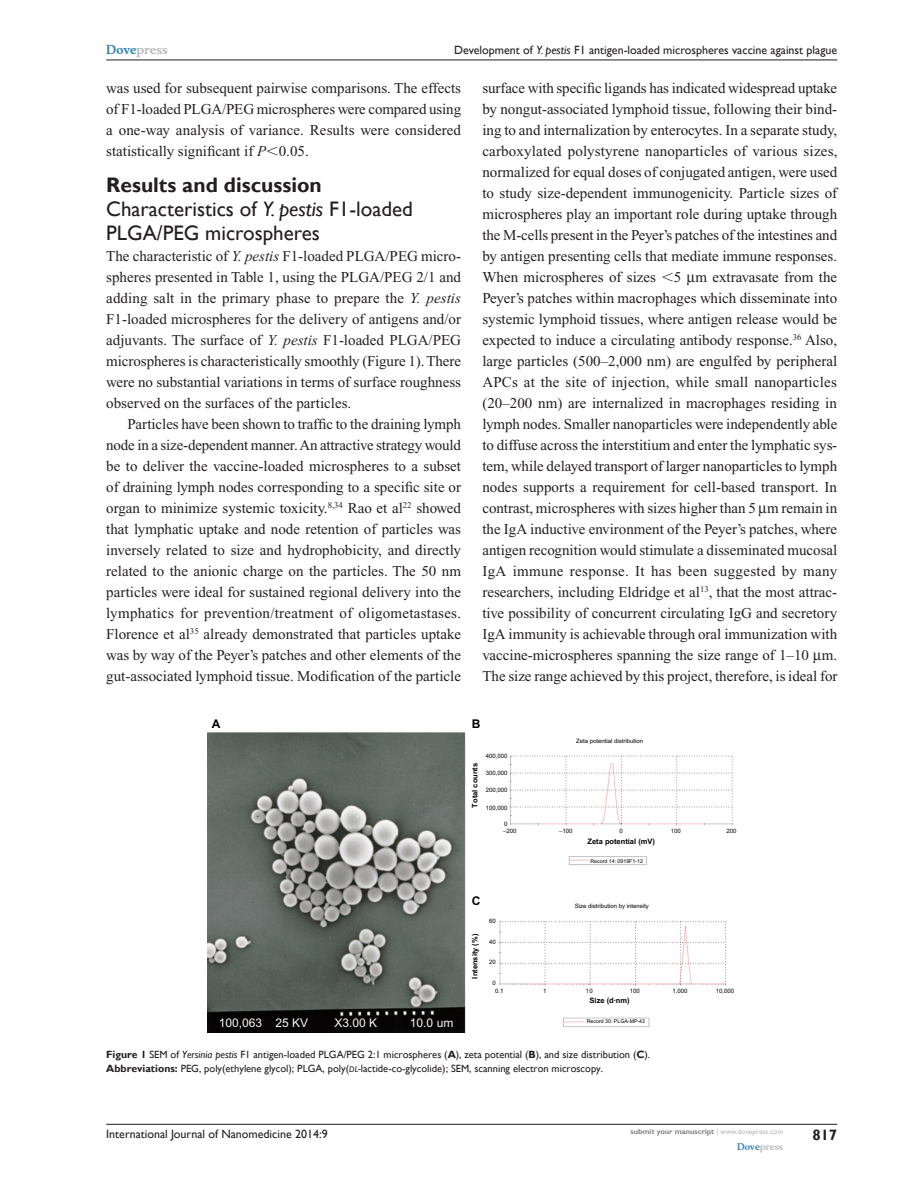
<style>
.page{position:relative;width:918px;height:1188px;background:#fff}
.page>*{position:absolute;margin:0;border:0;box-sizing:border-box;transform-origin:0 0}
.H2-after-H1{font:21px/24px "Gill Sans";color:#231f20}
.t1{font:700 21px "Gill Sans";color:#231f20}
.Tx{font:15px/21px "Times New Roman";color:#231f20;text-align:justify}
.TxF{font:15px/21px "Times New Roman";color:#231f20;text-align:justify}
.t2{font:700 15px "Gill Sans";color:#231f20}
.t3{font:12px "Gill Sans";color:#231f20}
.t4{font:12px "Arial";color:#f8faf4}
.t5{font:700 12px "Musee";color:#b8b9bc}
.t6{font:700 12px "Arial";color:#000}
.FC{font:10.5px "Gill Sans";color:#231f20}
.t7{font:700 9px "Musee";color:#b8b9bc}
.t8{font:700 7.5px "Arial";color:#000}
.t9{font:700 7.5px "Gill Sans";color:#808285}
.t10{font:6px "Arial";color:#000}
.t11{font:5.25px "Arial";color:#000}
.s1{color:#3485ae}
.s2{font-style:italic}
.s3{font-family:"Mathematical Pi One"}
.s4{color:#f6f3fb}
.s5{font-weight:700}
.s6{font-family:"Gill Sans MT Italic SC800";font-size:8.4px}
.s7{font-weight:400;color:#b8b9bc}
</style>
<div class="page">
<hr style="left:106px;top:1124px;width:731px;height:1px;background:#231f20">
<hr style="left:106px;top:60px;width:731px;height:1px;background:#231f20">
<img style="left:207px;top:732px;width:525px;height:301px">
<p class="t5" style="left:106px;top:43px;width:63px"><span class="s1">Dove</span>press</p>
<p class="t3" style="left:454px;top:43px;width:385px">Development of <span class="s2">Y. pestis</span> F1 antigen-loaded microspheres vaccine against plague</p>
<p class="TxF" style="left:106px;top:77px;width:356px">was used for subsequent pairwise comparisons. The effects of F1-loaded PLGA/PEG microspheres were compared using a one-way analysis of variance. Results were considered statistically significant if <span class="s2">P</span><span class="s3">,</span>0.05.</p>
<h1 class="t1" style="left:106px;top:172px;width:217px">Results and discussion</h1>
<p class="H2-after-H1" style="left:106px;top:197px;width:308px">Characteristics of <span class="s2">Y. pestis</span> F1-loaded<br>PLGA</p>
<p class="Tx" style="left:482px;top:77px;width:357px">surface with specific ligands has indicated widespread uptake by nongut-associated lymphoid tissue, following their bind&shy;ing to and internalization by enterocytes. In a separate study, carboxylated polystyrene nanoparticles of various sizes, normalized for equal doses of conjugated antigen, were used to study size-dependent immunogenicity. Particle sizes of microspheres play an important role during uptake through the M-cells present in the Peyer’s patches of the intestines and by antigen presenting cells that mediate immune responses.<br>When microspheres of sizes <span class="s3">,</span>5 m extravasate from the Peyer’s patches within macrophages which disseminate into systemic lymphoid tissues, where antigen release would be expected to induce a circulating antibody response.<sup>36</sup> Also, large particles (500–2,000 nm) are engulfed by peripheral APCs at the site of injection, while small nanoparticles (20–200 nm) are internalized in macrophages residing in lymph nodes. Smaller nanoparticles were independently able to diffuse across the interstitium and enter the lymphatic sys&shy;tem, while delayed transport of larger nanoparticles to lymph nodes supports a requirement for cell-based transport. In contrast, microspheres with sizes higher than 5 m remain in the IgA inductive environment of the Peyer’s patches, where antigen recognition would stimulate a disseminated mucosal IgA immune response. It has been suggested by many researchers, including Eldridge et al<sup>13</sup>, that the most attrac&shy;tive possibility of concurrent circulating IgG and secretory IgA immunity is achievable through oral immunization with vaccine-microspheres spanning the size range of 1–10 m.<br>The size range achieved by this project, therefore, is ideal for</p>
<p class="H2-after-H1" style="left:157px;top:221px;width:165px">/PEG microspheres</p>
<p class="TxF" style="left:106px;top:245px;width:356px">The characteristic of <span class="s2">Y. pestis</span> F1-loaded PLGA/PEG micro&shy;spheres presented in Table 1, using the PLGA/PEG 2/1 and adding salt in the primary phase to prepare the <span class="s2">Y. pestis </span>F1-loaded microspheres for the delivery of antigens and/or adjuvants. The surface of <span class="s2">Y. pestis</span> F1-loaded PLGA/PEG microspheres is characteristically smoothly (Figure 1). There were no substantial variations in terms of surface roughness observed on the surfaces of the particles.</p>
<p class="Tx" style="left:106px;top:413px;width:356px;text-indent:21px">Particles have been shown to traffic to the draining lymph node in a size-dependent manner. An attractive strategy would be to deliver the vaccine-loaded microspheres to a subset of draining lymph nodes corresponding to a specific site or organ to minimize systemic toxicity.<sup>8,34</sup> Rao et al<sup>22</sup> showed that lymphatic uptake and node retention of particles was inversely related to size and hydrophobicity, and directly related to the anionic charge on the particles. The 50 nm particles were ideal for sustained regional delivery into the lymphatics for prevention/treatment of oligometastases.<br>Florence et al<sup>35</sup> already demonstrated that particles uptake was by way of the Peyer’s patches and other elements of the gut-associated lymphoid tissue. Modification of the particle</p>
<p class="t6" style="left:212px;top:717px;width:10px">A</p>
<p class="t6" style="left:472px;top:717px;width:10px">B</p>
<p class="t10" style="left:576px;top:737px;width:69px">Zeta potential distribution</p>
<p class="t8" style="left:470px;top:808px;width:46px;rotate:-90deg">Total counts</p>
<p class="t10" style="left:486px;top:752px;width:23px">400,000</p>
<p class="t10" style="left:486px;top:769px;width:23px">300,000</p>
<p class="t10" style="left:486px;top:786px;width:23px">200,000</p>
<p class="t10" style="left:486px;top:804px;width:23px">100,000</p>
<p class="t10" style="left:503px;top:828px;width:15px">−200</p>
<p class="t10" style="left:559px;top:828px;width:15px">−100</p>
<p class="t10" style="left:619px;top:828px;width:5px">0</p>
<p class="t10" style="left:671px;top:828px;width:12px">100</p>
<p class="t10" style="left:726px;top:828px;width:12px">200</p>
<p class="t10" style="left:504px;top:820px;width:5px">0</p>
<p class="t8" style="left:587px;top:837px;width:69px">Zeta potential (mV)</p>
<p class="t11" style="left:590px;top:858px;width:54px">Record 14: 0919F1-12</p>
<p class="t4" style="left:219px;top:1016px;width:91px">100,063 25 KV</p>
<p class="t4" style="left:335px;top:1016px;width:44px">X3.00 K</p>
<p class="t4" style="left:410px;top:1016px;width:45px">10.0 <span class="s4">um</span></p>
<p class="t6" style="left:472px;top:893px;width:10px">C</p>
<p class="t8" style="left:470px;top:979px;width:46px;rotate:-90deg">Intensity (%)</p>
<p class="t10" style="left:489px;top:917px;width:8px">60</p>
<p class="t10" style="left:489px;top:938px;width:8px">40</p>
<p class="t10" style="left:489px;top:959px;width:8px">20</p>
<p class="t10" style="left:493px;top:980px;width:5px">0</p>
<p class="t10" style="left:575px;top:902px;width:76px">Size distribution by intensity</p>
<p class="t10" style="left:495px;top:987px;width:10px">0.1</p>
<p class="t10" style="left:543px;top:987px;width:5px">1</p>
<p class="t10" style="left:586px;top:987px;width:8px">10</p>
<p class="t10" style="left:630px;top:987px;width:12px">100</p>
<p class="t10" style="left:673px;top:987px;width:17px">1,000</p>
<p class="t10" style="left:716px;top:987px;width:20px">10,000</p>
<p class="t8" style="left:590px;top:996px;width:42px">Size (d·nm)</p>
<p class="t11" style="left:587px;top:1018px;width:60px">Record 30: PLGA-MP-43</p>
<p class="FC" style="left:106px;top:1049px;width:225px"><span class="s5">Figure 1</span> SE M of <span class="s2">Yersinia pestis</span> F1 antigen-loaded PLGA</p>
<p class="FC" style="left:344px;top:1049px;width:308px">/PEG 2:1 microspheres (<span class="s5">A</span>), zeta potential (<span class="s5">B</span>), and size distribution (<span class="s5">C</span>).</p>
<p class="FC" style="left:106px;top:1062px;width:204px"><span class="s5">Abbreviations:</span> PEG , poly(ethylene glycol); PLGA</p>
<p class="FC" style="left:323px;top:1062px;width:282px">, poly(<span class="s6">dl</span><span class="s2">-</span>lactide-co-glycolide); SEM, scanning electron microscopy.</p>
<p class="t3" style="left:106px;top:1127px;width:223px">International Journal of Nanomedicine 2014:9</p>
<p class="t9" style="left:631px;top:1127px;width:154px">submit your manuscript <span class="s7">| www.dovepress.com</span></p>
<p class="t7" style="left:737px;top:1141px;width:48px"><span class="s1">Dove</span>press</p>
<p class="t2" style="left:812px;top:1126px;width:26px">817</p>
</div>
